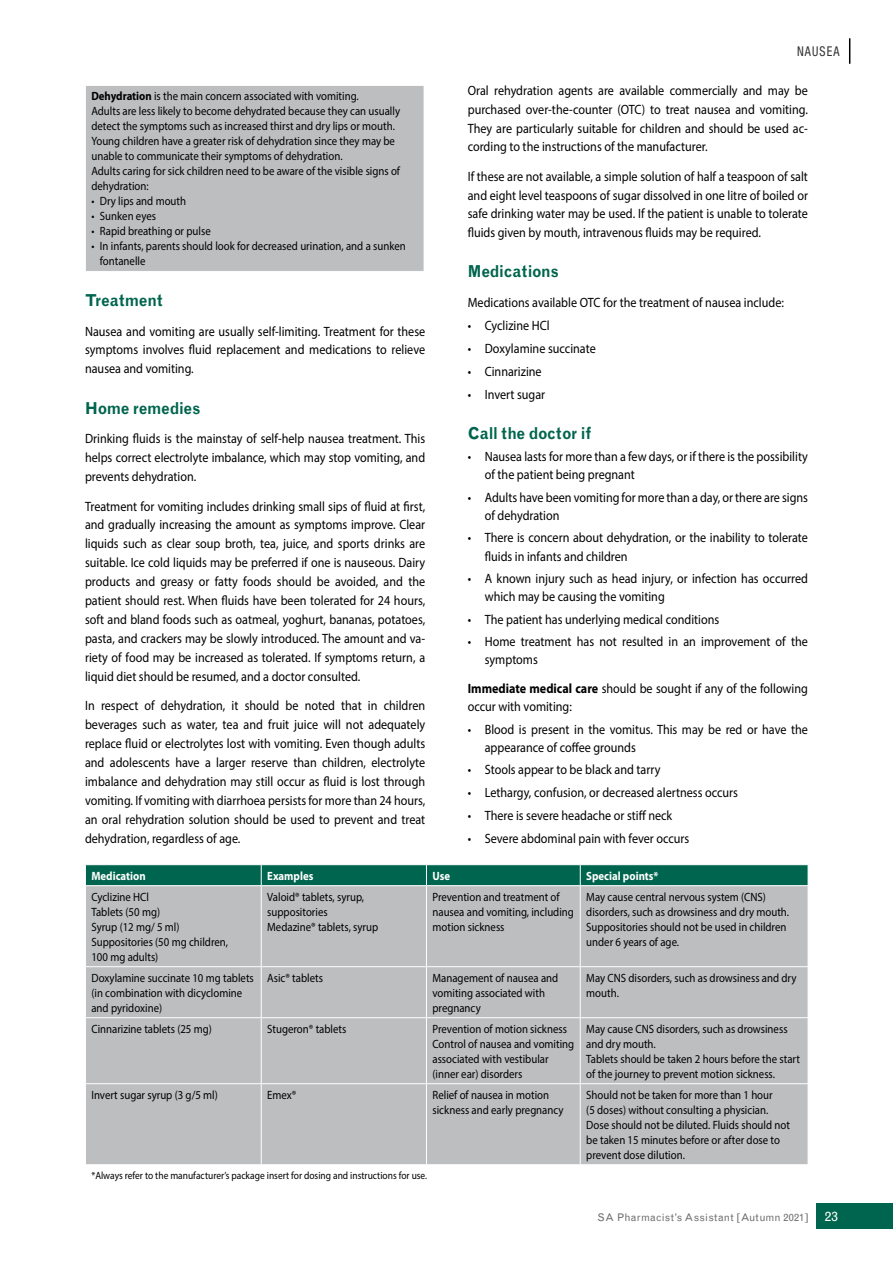
<style>
.page{position:relative;width:893px;height:1263px;background:#fff}
.page>*{position:absolute;margin:0;border:0;box-sizing:border-box;transform-origin:0 0}
.t1{font:700 16.5px "Grotesque";letter-spacing:-.015em;color:#00654e;scale:.9 1}
.t2{font:13.5px/18.9px "Myriad Pro";color:#000;scale:.9 1}
.t3{font:condensed 13.5px "Helvetica Neue LT Std";letter-spacing:.09em;color:#000;scale:.9 1}
.t4{font:12px/15px "Myriad Pro";color:#000;scale:.9 1}
.t5{font:700 12px "Myriad Pro";color:#fff;scale:.9 1}
.t6{font:10.5px "Myriad Pro";color:#000;scale:.9 1}
.t7{font:10.5px "Grotesque";letter-spacing:.02em;color:#6d6e71}
.s1{font-weight:700}
.s2{font-size:13.5px;color:#fff}
</style>
<div class="page">
<svg style="left:849px;top:38px;width:1px;height:26px"></svg>
<div style="left:816px;top:1203px;width:77px;height:26px;background:#00654e"></div>
<div style="left:85px;top:85px;width:339px;height:186px;background:#bcbec0"></div>
<hr style="left:85px;top:85px;width:339px;height:1px;background:#fff">
<hr style="left:85px;top:86px;width:1px;height:185px;background:#fff">
<div style="left:86px;top:886px;width:722px;height:278px;background:#bcbec0"></div>
<div style="left:85px;top:865px;width:724px;height:21px;background:#00654e"></div>
<hr style="left:85px;top:885px;width:176px;height:1px;background:#fff">
<hr style="left:261px;top:885px;width:165px;height:1px;background:#fff">
<hr style="left:261px;top:886px;width:1px;height:80px;background:#fff">
<hr style="left:426px;top:885px;width:154px;height:1px;background:#fff">
<hr style="left:426px;top:886px;width:1px;height:80px;background:#fff">
<hr style="left:580px;top:885px;width:228px;height:1px;background:#fff">
<hr style="left:580px;top:886px;width:1px;height:80px;background:#fff">
<hr style="left:85px;top:966px;width:176px;height:1px;background:#fff">
<hr style="left:261px;top:966px;width:165px;height:1px;background:#fff">
<hr style="left:261px;top:967px;width:1px;height:50px;background:#fff">
<hr style="left:426px;top:966px;width:154px;height:1px;background:#fff">
<hr style="left:426px;top:967px;width:1px;height:50px;background:#fff">
<hr style="left:580px;top:966px;width:228px;height:1px;background:#fff">
<hr style="left:580px;top:967px;width:1px;height:50px;background:#fff">
<hr style="left:85px;top:1017px;width:176px;height:1px;background:#fff">
<hr style="left:261px;top:1017px;width:165px;height:1px;background:#fff">
<hr style="left:261px;top:1018px;width:1px;height:65px;background:#fff">
<hr style="left:426px;top:1017px;width:154px;height:1px;background:#fff">
<hr style="left:426px;top:1018px;width:1px;height:65px;background:#fff">
<hr style="left:580px;top:1017px;width:228px;height:1px;background:#fff">
<hr style="left:580px;top:1018px;width:1px;height:65px;background:#fff">
<hr style="left:85px;top:1083px;width:176px;height:1px;background:#fff">
<hr style="left:261px;top:1083px;width:165px;height:1px;background:#fff">
<hr style="left:261px;top:1084px;width:1px;height:80px;background:#fff">
<hr style="left:426px;top:1083px;width:154px;height:1px;background:#fff">
<hr style="left:426px;top:1084px;width:1px;height:80px;background:#fff">
<hr style="left:580px;top:1083px;width:228px;height:1px;background:#fff">
<hr style="left:580px;top:1084px;width:1px;height:80px;background:#fff">
<p class="t4" style="left:91px;top:89px;width:344px"><span class="s1">Dehydration</span> is the main concern associated with vomiting.<br>Adults are less likely to become dehydrated because they can usually detect the symptoms such as increased thirst and dry lips or mouth.<br>Young children have a greater risk of dehydration since they may be unable to communicate their symptoms of dehydration.<br>Adults caring for sick children need to be aware of the visible signs of dehydration:</p>
<p class="t4" style="left:91px;top:194px;width:107px">• Dry lips and mouth</p>
<p class="t4" style="left:91px;top:209px;width:73px">• Sunken eyes</p>
<p class="t4" style="left:91px;top:224px;width:134px">• Rapid breathing or pulse</p>
<p class="t4" style="left:100px;top:239px;width:341px;text-indent:-8px">• In infants, parents should look for decreased urination, and a sunken fontanelle</p>
<p class="t1" style="left:85px;top:290px;width:88px">Treatment</p>
<p class="t2" style="left:85px;top:321px;width:379px;text-align:justify">Nausea and vomiting are usually self-limiting. Treatment for these symptoms involves fluid replacement and medications to relieve nausea and vomiting.</p>
<p class="t1" style="left:85px;top:398px;width:130px">Home remedies</p>
<p class="t2" style="left:85px;top:429px;width:379px;text-align:justify">Drinking fluids is the mainstay of self-help nausea treatment. This helps correct electrolyte imbalance, which may stop vomiting, and prevents dehydration.</p>
<p class="t2" style="left:85px;top:496px;width:379px;text-align:justify">Treatment for vomiting includes drinking small sips of fluid at first, and gradually increasing the amount as symptoms improve. Clear liquids such as clear soup broth, tea, juice, and sports drinks are suitable. Ice cold liquids may be preferred if one is nauseous. Dairy products and greasy or fatty foods should be avoided, and the patient should rest. When fluids have been tolerated for 24 hours, soft and bland foods such as oatmeal, yoghurt, bananas, potatoes, pasta, and crackers may be slowly introduced. The amount and va&shy;riety of food may be increased as tolerated. If symptoms return, a liquid diet should be resumed, and a doctor consulted.</p>
<p class="t2" style="left:85px;top:696px;width:380px;text-align:justify">In respect of dehydration, it should be noted that in children beverages such as water, tea and fruit juice will not adequately replace fluid or electrolytes lost with vomiting. Even though adults and adolescents have a larger reserve than children, electrolyte imbalance and dehydration may still occur as fluid is lost through vomiting. If vomiting with diarrhoea persists for more than 24 hours, an oral rehydration solution should be used to prevent and treat dehydration, regardless of age.</p>
<p class="t3" style="left:797px;top:43px;width:49px">NAUSEA</p>
<p class="t2" style="left:468px;top:81px;width:380px;text-align:justify">Oral rehydration agents are available commercially and may be purchased over-the-counter (OTC) to treat nausea and vomiting.<br>They are particularly suitable for children and should be used ac&shy;cording to the instructions of the manufacturer.</p>
<p class="t2" style="left:468px;top:167px;width:380px;text-align:justify">If these are not available, a simple solution of half a teaspoon of salt and eight level teaspoons of sugar dissolved in one litre of boiled or safe drinking water may be used. If the patient is unable to tolerate fluids given by mouth, intravenous fluids may be required.</p>
<p class="t1" style="left:468px;top:262px;width:102px">Medications</p>
<p class="t2" style="left:468px;top:292px;width:353px">Medications available OTC for the treatment of nausea include:</p>
<p class="t2" style="left:468px;top:315px;width:92px">• Cyclizine HCl</p>
<p class="t2" style="left:468px;top:338px;width:144px">• Doxylamine succinate</p>
<p class="t2" style="left:468px;top:361px;width:84px">• Cinnarizine</p>
<p class="t2" style="left:468px;top:384px;width:88px">• Invert sugar</p>
<p class="t1" style="left:468px;top:423px;width:139px">Call the doctor if</p>
<p class="t2" style="left:485px;top:447px;width:360px;line-height:18.1px;text-indent:-17px">• Nausea lasts for more than a few days, or if there is the possibility of the patient being pregnant</p>
<p class="t2" style="left:485px;top:488px;width:361px;line-height:18.1px;text-indent:-17px">• Adults have been vomiting for more than a day, or there are signs of dehydration</p>
<p class="t2" style="left:485px;top:529px;width:361px;line-height:18.1px;text-indent:-17px">• There is concern about dehydration, or the inability to tolerate fluids in infants and children</p>
<p class="t2" style="left:485px;top:569px;width:361px;line-height:18.1px;text-indent:-17px">• A known injury such as head injury, or infection has occurred which may be causing the vomiting</p>
<p class="t2" style="left:468px;top:609px;width:281px">• The patient has underlying medical conditions</p>
<p class="t2" style="left:485px;top:632px;width:361px;line-height:18.1px;text-indent:-17px">• Home treatment has not resulted in an improvement of the symptoms</p>
<p class="t2" style="left:468px;top:679px;width:379px;line-height:18.1px"><span class="s1">Immediate medical care</span> should be sought if any of the following occur with vomiting:</p>
<p class="t2" style="left:485px;top:720px;width:361px;line-height:18.1px;text-indent:-17px">• Blood is present in the vomitus. This may be red or have the appearance of coffee grounds</p>
<p class="t2" style="left:468px;top:760px;width:216px">• Stools appear to be black and tarry</p>
<p class="t2" style="left:468px;top:782px;width:302px">• Lethargy, confusion, or decreased alertness occurs</p>
<p class="t2" style="left:468px;top:805px;width:229px">• There is severe headache or stiff neck</p>
<p class="t2" style="left:468px;top:828px;width:248px">• Severe abdominal pain with fever occurs</p>
<p class="t5" style="left:91px;top:868px;width:62px">Medication</p>
<p class="t5" style="left:267px;top:868px;width:53px">Examples</p>
<p class="t5" style="left:432px;top:868px;width:21px">Use</p>
<p class="t5" style="left:586px;top:868px;width:82px">Special points*</p>
<p class="t4" style="left:91px;top:889px;width:153px">Cyclizine HCl<br>Tablets (50 mg)<br>Syrup (12 mg/ 5 ml)<br>Suppositories (50 mg children,<br>100 mg adults)</p>
<p class="t4" style="left:267px;top:889px;width:125px">Valoid® tablets, syrup, suppositories<br>Medazine® tablets, syrup</p>
<p class="t4" style="left:432px;top:889px;width:159px">Prevention and treatment of nausea and vomiting, including motion sickness</p>
<p class="t4" style="left:586px;top:889px;width:227px">May cause central nervous system (CNS) disorders, such as drowsiness and dry mouth.<br>Suppositories should not be used in children under 6 years of age.</p>
<p class="t4" style="left:91px;top:970px;width:182px">Doxylamine succinate 10 mg tablets (in combination with dicyclomine and pyridoxine)</p>
<p class="t4" style="left:267px;top:970px;width:63px">Asic® tablets</p>
<p class="t4" style="left:432px;top:970px;width:141px">Management of nausea and vomiting associated with pregnancy</p>
<p class="t4" style="left:586px;top:970px;width:235px">May CNS disorders, such as drowsiness and dry mouth.</p>
<p class="t4" style="left:91px;top:1021px;width:135px">Cinnarizine tablets (25 mg)</p>
<p class="t4" style="left:267px;top:1021px;width:89px">Stugeron® tablets</p>
<p class="t4" style="left:432px;top:1021px;width:159px">Prevention of motion sickness<br>Control of nausea and vomiting associated with vestibular (inner ear) disorders</p>
<p class="t4" style="left:586px;top:1021px;width:239px">May cause CNS disorders, such as drowsiness and dry mouth.<br>Tablets should be taken 2 hours before the start of the journey to prevent motion sickness.</p>
<p class="t4" style="left:91px;top:1087px;width:142px">Invert sugar syrup (3 g/5 ml)</p>
<p class="t4" style="left:267px;top:1087px;width:34px">Emex®</p>
<p class="t4" style="left:432px;top:1087px;width:147px">Relief of nausea in motion sickness and early pregnancy</p>
<p class="t4" style="left:586px;top:1087px;width:228px">Should not be taken for more than 1 hour<br>(5 doses) without consulting a physician.<br>Dose should not be diluted. Fluids should not be taken 15 minutes before or after dose to prevent dose dilution.</p>
<p class="t6" style="left:91px;top:1168px;width:375px">*Always refer to the manufacturer’s package insert for dosing and instructions for use.</p>
<p class="t7" style="left:598px;top:1211px;width:242px">SA Pharmacist’s Assistant [Autumn 2021] <span class="s2">23</span></p>
</div>
